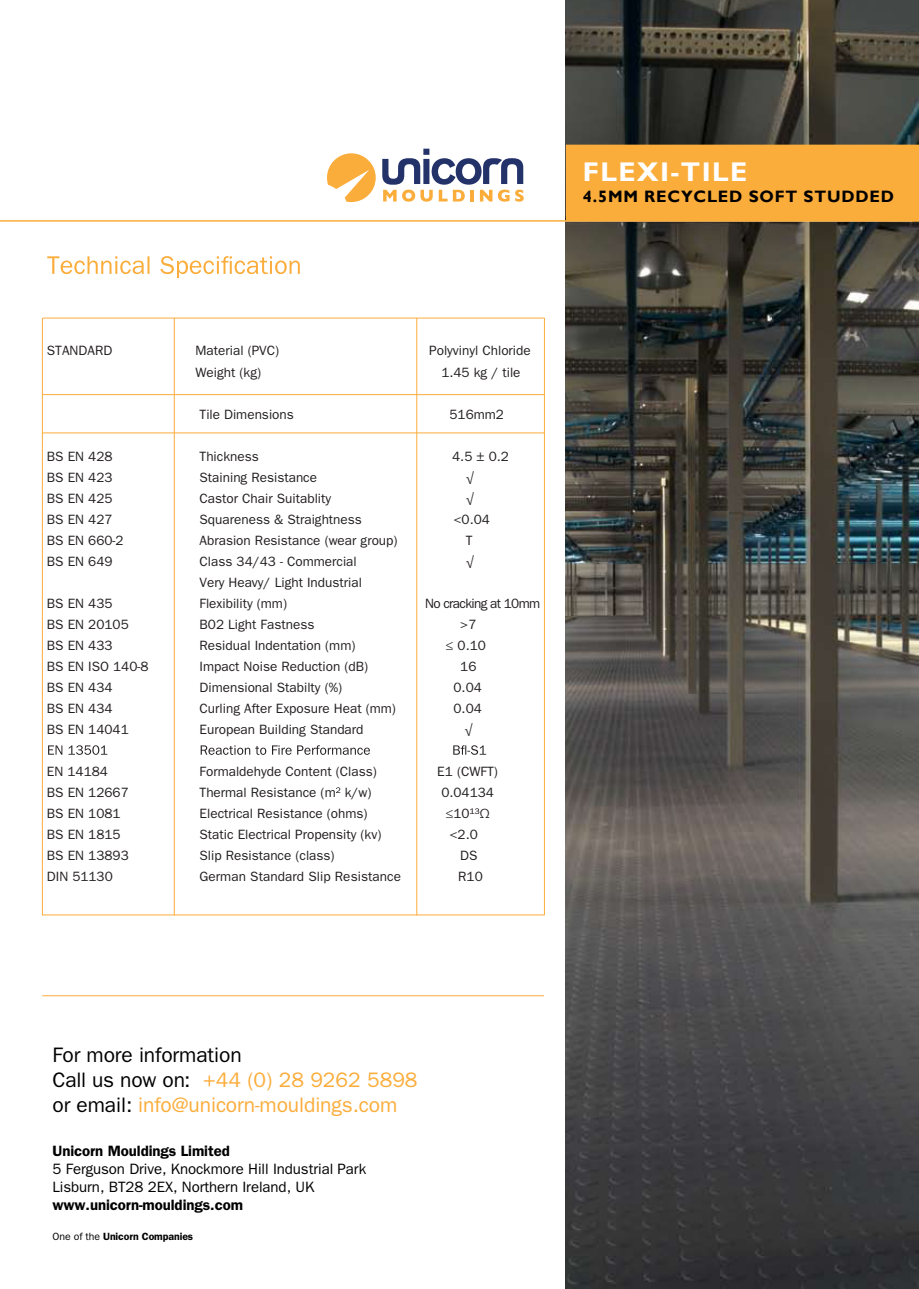
<style>
.page{position:relative;width:919px;height:1289px;background:#fff}
.page>*{position:absolute;margin:0;border:0;box-sizing:border-box;transform-origin:0 0}
.t1{font:700 27px "Gill Sans";letter-spacing:.05em;color:#fff}
.t2{font:21px/25.2px "ITC Franklin Gothic Std";letter-spacing:-.005em;color:#fbad3b}
.t3{font:700 16.5px "Gill Sans";letter-spacing:.05em;color:#020000}
.t4{font:15px/18px "ITC Franklin Gothic Std";letter-spacing:-.005em;color:#000}
.t5{font:600 15px "ITC Franklin Gothic Std";letter-spacing:-.005em;color:#000}
.t6{font:13.5px "ITC Franklin Gothic Std";color:#231f20}
.t7{font:13.5px "ITC Franklin Gothic Std";letter-spacing:-.05em;color:#231f20}
.t8{font:600 10.5px "ITC Franklin Gothic Std";letter-spacing:-.005em;color:#000}
.s1{color:#020000}
.s2{font-weight:400}
</style>
<div class="page">
<img style="left:565px;top:0;width:353px;height:1288px">
<div style="left:566px;top:145px;width:352px;height:76px;background:#fbad3b"></div>
<svg style="left:327px;top:153px;width:48px;height:49px"></svg>
<svg style="left:382px;top:149px;width:141px;height:53px"></svg>
<svg style="left:47px;top:256px;width:253px;height:22px"></svg>
<svg style="left:48px;top:745px;width:438px;height:9px"></svg>
<svg style="left:336px;top:787px;width:4px;height:6px"></svg>
<svg style="left:470px;top:808px;width:9px;height:6px"></svg>
<hr style="left:174px;top:318px;width:1px;height:597px;background:#fbad3c">
<hr style="left:42px;top:318px;width:1px;height:597px;background:#fbad3c">
<hr style="left:544px;top:318px;width:1px;height:597px;background:#fbad3c">
<hr style="left:416px;top:318px;width:1px;height:597px;background:#fbad3c">
<hr style="left:43px;top:394px;width:501px;height:1px;background:#fbad3c">
<hr style="left:43px;top:318px;width:501px;height:1px;background:#fbad3c">
<hr style="left:43px;top:432px;width:501px;height:1px;background:#fbad3c">
<hr style="left:42px;top:914px;width:502px;height:1px;background:#fbad3c">
<hr style="left:42px;top:995px;width:502px;height:1px;background:#fbad3c">
<hr style="left:0;top:220px;width:918px;height:2px;background:#fbad3b">
<h1 class="t1" style="left:583px;top:155px;width:166px">FLEXI-TILE</h1>
<p class="t3" style="left:583px;top:186px;width:312px">4.5MM RECYCLED SOFT STUDDED</p>
<p class="t6" style="left:47px;top:343px;width:67px">STANDARD</p>
<p class="t6" style="left:195px;top:343px;width:85px">Material (PVC)</p>
<p class="t6" style="left:429px;top:343px;width:103px">Polyvinyl Chloride</p>
<p class="t6" style="left:195px;top:364px;width:67px">Weight (kg)</p>
<p class="t6" style="left:441px;top:364px;width:81px">1.45 kg / tile</p>
<p class="t6" style="left:199px;top:406px;width:96px">Tile Dimensions</p>
<p class="t6" style="left:449px;top:406px;width:56px">516mm2</p>
<p class="t6" style="left:47px;top:448px;width:67px">BS EN 428</p>
<p class="t6" style="left:199px;top:448px;width:61px">Thickness</p>
<p class="t6" style="left:452px;top:448px;width:58px">4.5 ± 0.2</p>
<p class="t6" style="left:47px;top:469px;width:67px">BS EN 423</p>
<p class="t6" style="left:199px;top:469px;width:119px">Staining Resistance</p>
<p class="t6" style="left:465px;top:469px;width:10px">√</p>
<p class="t6" style="left:47px;top:490px;width:67px">BS EN 425</p>
<p class="t6" style="left:199px;top:490px;width:133px">Castor Chair Suitablity</p>
<p class="t6" style="left:465px;top:490px;width:10px">√</p>
<p class="t6" style="left:47px;top:511px;width:67px">BS EN 427</p>
<p class="t6" style="left:199px;top:511px;width:164px">Squareness &amp; Straightness</p>
<p class="t6" style="left:453px;top:511px;width:38px">&lt;0.04</p>
<p class="t6" style="left:47px;top:532px;width:78px">BS EN 660-2</p>
<p class="t6" style="left:199px;top:532px;width:199px">Abrasion Resistance (wear group)</p>
<p class="t6" style="left:465px;top:532px;width:8px">T</p>
<p class="t6" style="left:47px;top:553px;width:67px">BS EN 649</p>
<p class="t6" style="left:199px;top:553px;width:159px">Class 34/43 - Commercial</p>
<p class="t6" style="left:465px;top:553px;width:10px">√</p>
<p class="t6" style="left:199px;top:574px;width:164px">Very Heavy/ Light Industrial</p>
<p class="t6" style="left:47px;top:595px;width:67px">BS EN 435</p>
<p class="t6" style="left:199px;top:595px;width:89px">Flexibility (mm)</p>
<p class="t7" style="left:425px;top:595px;width:116px">No cracking at 10mm</p>
<p class="t6" style="left:47px;top:616px;width:83px">BS EN 20105</p>
<p class="t6" style="left:199px;top:616px;width:116px">B02 Light Fastness</p>
<p class="t6" style="left:460px;top:616px;width:18px">&gt;7</p>
<p class="t6" style="left:47px;top:637px;width:67px">BS EN 433</p>
<p class="t6" style="left:199px;top:637px;width:157px">Residual Indentation (mm)</p>
<p class="t6" style="left:445px;top:637px;width:42px">≤ 0.10</p>
<p class="t6" style="left:47px;top:658px;width:103px">BS EN ISO 140-8</p>
<p class="t6" style="left:199px;top:658px;width:170px">Impact Noise Reduction (dB)</p>
<p class="t6" style="left:460px;top:658px;width:18px">16</p>
<p class="t6" style="left:47px;top:679px;width:67px">BS EN 434</p>
<p class="t6" style="left:199px;top:679px;width:144px">Dimensional Stabilty (%)</p>
<p class="t6" style="left:453px;top:679px;width:30px">0.04</p>
<p class="t6" style="left:47px;top:700px;width:67px">BS EN 434</p>
<p class="t6" style="left:199px;top:700px;width:198px">Curling After Exposure Heat (mm)</p>
<p class="t6" style="left:453px;top:700px;width:30px">0.04</p>
<p class="t6" style="left:47px;top:721px;width:83px">BS EN 14041</p>
<p class="t6" style="left:199px;top:721px;width:165px">European Building Standard</p>
<p class="t6" style="left:464px;top:721px;width:10px">√</p>
<p class="t6" style="left:47px;top:763px;width:63px">EN 14184</p>
<p class="t6" style="left:199px;top:763px;width:179px">Formaldehyde Content (Class)</p>
<p class="t6" style="left:437px;top:763px;width:62px">E1 (CWFT)</p>
<p class="t6" style="left:47px;top:784px;width:83px">BS EN 12667</p>
<p class="t6" style="left:199px;top:784px;width:173px">Thermal Resistance (m k/w)</p>
<p class="t6" style="left:441px;top:784px;width:54px">0.04134</p>
<p class="t6" style="left:47px;top:805px;width:75px">BS EN 1081</p>
<p class="t6" style="left:199px;top:805px;width:169px">Electrical Resistance (ohms)</p>
<p class="t6" style="left:445px;top:805px;width:46px">≤10 Ω</p>
<p class="t6" style="left:47px;top:826px;width:75px">BS EN 1815</p>
<p class="t6" style="left:199px;top:826px;width:183px">Static Electrical Propensity (kv)</p>
<p class="t6" style="left:449px;top:826px;width:30px">&lt;2.0</p>
<p class="t6" style="left:47px;top:847px;width:83px">BS EN 13893</p>
<p class="t6" style="left:199px;top:847px;width:136px">Slip Resistance (class)</p>
<p class="t6" style="left:460px;top:847px;width:19px">DS</p>
<p class="t6" style="left:47px;top:868px;width:67px">DIN 51130</p>
<p class="t6" style="left:199px;top:868px;width:203px">German Standard Slip Resistance</p>
<p class="t6" style="left:458px;top:868px;width:26px">R10</p>
<h2 class="t2" style="left:52px;top:1042px;width:366px"><span class="s1">For more information<br>Call us now on:</span> +44 (0) 28 9262 5898 <span class="s1">or email:</span> info@unicorn-mouldings.com</h2>
<p class="t5" style="left:52px;top:1141px;width:179px">Unicorn Mouldings Limited</p>
<p class="t4" style="left:52px;top:1159px;width:315px">5 Ferguson Drive, Knockmore Hill Industrial Park<br>Lisburn, BT28 2EX, Northern Ireland, UK</p>
<p class="t5" style="left:52px;top:1195px;width:192px">www.unicorn-mouldings.com</p>
<p class="t8" style="left:52px;top:1230px;width:142px"><span class="s2">One of the</span> Unicorn Companies</p>
</div>
